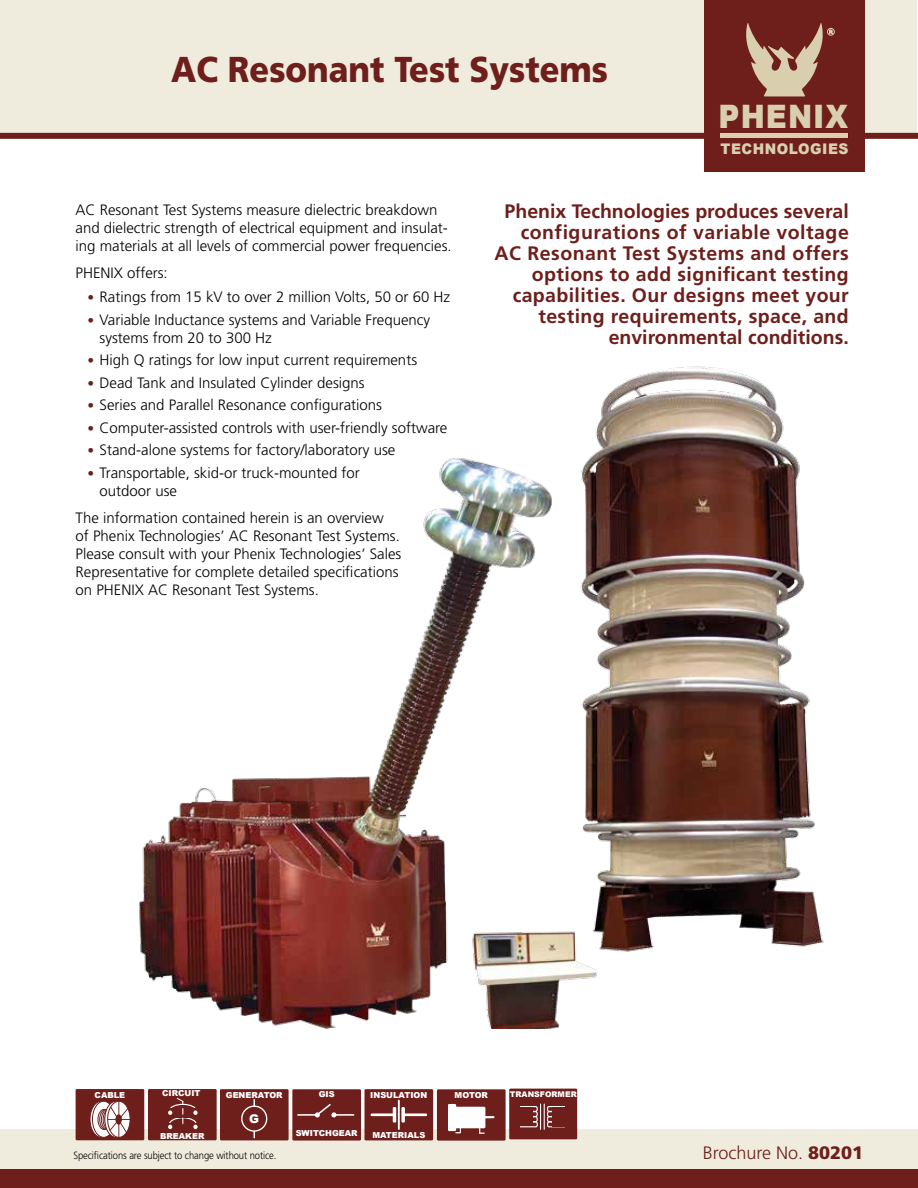
<style>
.page{position:relative;width:918px;height:1188px;background:#fff}
.page>*{position:absolute;margin:0;border:0;box-sizing:border-box;transform-origin:0 0}
.t1{font:900 36px "Frutiger";color:#6e1f1b;scale:.9 1}
.t2{font:900 32.4px "Arial";letter-spacing:.035em;color:#d9cfaf;scale:.9 1}
.t3{font:700 19.5px/21px "Frutiger";letter-spacing:.02em;color:#6e1f1b;text-align:right}
.t4{font:300 18px "Frutiger";color:#6e1f1b}
.t5{font:300 15px/18px "Frutiger";color:#000}
.t6{font:900 14.7px "Arial";letter-spacing:.035em;color:#d9cfaf;scale:.94 1}
.t7{font:900 12px "Arial";color:#fff}
.t8{font:300 10.5px "Frutiger";letter-spacing:-.01em;color:#000;scale:.9 1}
.t9{font:900 8.25px "Arial";color:#fff}
.t10{font:900 7.8px "Arial";color:#fff}
.s1{font-size:13.5px;color:#6e1f1b}
.s2{font-weight:900}
</style>
<div class="page">
<div style="left:1px;top:1px;width:916px;height:132px;background:#f0ecdd"></div>
<div style="left:0;top:133px;width:918px;height:6px;background:#6e1f1b"></div>
<div style="left:0;top:1130px;width:918px;height:46px;background:#f0ecdd"></div>
<div style="left:0;top:1170px;width:918px;height:18px;background:#6e1f1b"></div>
<div style="left:704px;top:0;width:161px;height:172px;background:#6e1f1b"></div>
<div style="left:827px;top:28px;width:8px;height:8px;border:1px solid #d9cfaf;border-radius:50%"></div>
<svg style="left:746px;top:23px;width:87px;height:73px"></svg>
<hr style="left:721px;top:134px;width:127px;height:4px;background:#d9cfaf">
<div style="left:76px;top:1089px;width:68px;height:51px;background:#6e1f1b"></div>
<svg style="left:90px;top:1101px;width:22px;height:36px"></svg>
<div style="left:90px;top:1101px;width:23px;height:37px;border:1px solid #6e1f1b;border-radius:50%"></div>
<svg style="left:92px;top:1101px;width:23px;height:36px"></svg>
<div style="left:92px;top:1101px;width:23px;height:37px;border:1px solid #6e1f1b;border-radius:50%"></div>
<div style="left:98px;top:1109px;width:13px;height:21px;border:1px solid #6e1f1b;border-radius:50%"></div>
<div style="left:99px;top:1109px;width:13px;height:21px;border:1px solid #6e1f1b;border-radius:50%"></div>
<svg style="left:101px;top:1109px;width:13px;height:21px"></svg>
<div style="left:101px;top:1109px;width:13px;height:21px;border:1px solid #6e1f1b;border-radius:50%"></div>
<div style="left:103px;top:1109px;width:13px;height:21px;border:1px solid #6e1f1b;border-radius:50%"></div>
<svg style="left:105px;top:1101px;width:22px;height:36px"></svg>
<div style="left:105px;top:1101px;width:23px;height:37px;border:1px solid #6e1f1b;border-radius:50%"></div>
<svg style="left:108px;top:1101px;width:22px;height:36px"></svg>
<div style="left:107px;top:1101px;width:23px;height:37px;border:1px solid #6e1f1b;border-radius:50%"></div>
<hr style="left:118px;top:1099px;width:1px;height:40px;background:#6e1f1b">
<svg style="left:110px;top:1103px;width:20px;height:34px"></svg>
<hr style="left:108px;top:1119px;width:31px;height:1px;background:#6e1f1b">
<div style="left:220px;top:1089px;width:69px;height:51px;background:#6e1f1b"></div>
<div style="left:241px;top:1105px;width:26px;height:27px;border:1px solid #fff;border-radius:50%"></div>
<div style="left:292px;top:1089px;width:69px;height:52px;background:#6e1f1b"></div>
<hr style="left:297px;top:1114px;width:22px;height:2px;background:#fff">
<svg style="left:315px;top:1104px;width:21px;height:13px"></svg>
<hr style="left:333px;top:1114px;width:21px;height:2px;background:#fff">
<div style="left:364px;top:1089px;width:69px;height:51px;background:#6e1f1b"></div>
<hr style="left:371px;top:1113px;width:25px;height:3px;background:#fff">
<hr style="left:393px;top:1107px;width:3px;height:16px;background:#fff">
<hr style="left:402px;top:1113px;width:25px;height:3px;background:#fff">
<svg style="left:401px;top:1107px;width:4px;height:16px"></svg>
<hr style="left:398px;top:1100px;width:2px;height:30px;background:#fff">
<div style="left:437px;top:1089px;width:69px;height:52px;background:#6e1f1b"></div>
<div style="left:448px;top:1104px;width:8px;height:27px;background:#fff"></div>
<div style="left:451px;top:1107px;width:34px;height:21px;background:#fff"></div>
<svg style="left:485px;top:1116px;width:10px;height:2px"></svg>
<svg style="left:455px;top:1128px;width:6px;height:5px"></svg>
<svg style="left:479px;top:1128px;width:6px;height:6px"></svg>
<div style="left:148px;top:1089px;width:69px;height:51px;background:#6e1f1b"></div>
<div style="left:169px;top:1104px;width:28px;height:13px;border:1px solid #fff;border-radius:50%"></div>
<div style="left:169px;top:1117px;width:28px;height:14px;border:1px solid #fff;border-radius:50%"></div>
<div style="left:165px;top:1108px;width:36px;height:9px;background:#6e1f1b"></div>
<div style="left:164px;top:1123px;width:35px;height:9px;background:#6e1f1b"></div>
<svg style="left:193px;top:1125px;width:5px;height:4px"></svg>
<svg style="left:193px;top:1110px;width:5px;height:5px"></svg>
<svg style="left:168px;top:1098px;width:15px;height:31px"></svg>
<div style="left:509px;top:1089px;width:68px;height:50px;background:#6e1f1b"></div>
<svg style="left:520px;top:1103px;width:45px;height:27px"></svg>
<img style="left:580px;top:366px;width:244px;height:586px">
<img style="left:139px;top:458px;width:413px;height:571px">
<img style="left:464px;top:927px;width:139px;height:102px">
<h1 class="t1" style="left:171px;top:48px;width:487px">AC Resonant Test Systems</h1>
<h2 class="t2" style="left:719px;top:93px;width:146px">PHENIX</h2>
<p class="t6" style="left:721px;top:138px;width:138px">TECHNOLOGIES</p>
<p class="t5" style="left:76px;top:201px;width:378px">AC Resonant Test Systems measure dielectric breakdown and dielectric strength of electrical equipment and insulat&shy;ing materials at all levels of commercial power frequencies.</p>
<p class="t5" style="left:76px;top:264px;width:94px">PHENIX offers:</p>
<p class="t5" style="left:88px;top:288px;width:364px"><span class="s1">•</span> Ratings from 15 kV to over 2 million Volts, 50 or 60 Hz</p>
<p class="t5" style="left:100px;top:311px;width:332px;text-indent:-12px"><span class="s1">•</span> Variable Inductance systems and Variable Frequency systems from 20 to 300 Hz</p>
<p class="t5" style="left:88px;top:351px;width:331px"><span class="s1">•</span> High Q ratings for low input current requirements</p>
<p class="t5" style="left:88px;top:374px;width:279px"><span class="s1">•</span> Dead Tank and Insulated Cylinder designs</p>
<p class="t5" style="left:88px;top:396px;width:296px"><span class="s1">•</span> Series and Parallel Resonance configurations</p>
<p class="t5" style="left:88px;top:419px;width:361px"><span class="s1">•</span> Computer-assisted controls with user-friendly software</p>
<p class="t5" style="left:88px;top:441px;width:309px"><span class="s1">•</span> Stand-alone systems for factory/laboratory use</p>
<p class="t5" style="left:100px;top:464px;width:262px;text-indent:-12px"><span class="s1">•</span> Transportable, skid-or truck-mounted for outdoor use</p>
<p class="t5" style="left:76px;top:509px;width:327px">The information contained herein is an overview<br>of Phenix Technologies’ AC Resonant Test Systems.<br>Please consult with your Phenix Technologies’ Sales Representative for complete detailed specifications on PHENIX AC Resonant Test Systems.</p>
<p class="t3" style="left:495px;top:200px;width:356px">Phenix Technologies produces several configurations of variable voltage AC Resonant Test Systems and offers options to add significant testing capabilities. Our designs meet your testing requirements, space, and environmental conditions.</p>
<p class="t9" style="left:95px;top:1090px;width:32px">CABLE</p>
<p class="t9" style="left:162px;top:1089px;width:40px">CIRCUIT</p>
<p class="t9" style="left:455px;top:1091px;width:35px">MOTOR</p>
<p class="t9" style="left:160px;top:1131px;width:46px">BREAKER</p>
<p class="t9" style="left:226px;top:1091px;width:58px">GENERATOR</p>
<p class="t9" style="left:319px;top:1090px;width:18px">GIS</p>
<p class="t9" style="left:296px;top:1129px;width:63px">SWITCHGEAR</p>
<p class="t9" style="left:370px;top:1091px;width:59px">INSULATION</p>
<p class="t9" style="left:372px;top:1130px;width:55px">MATERIALS</p>
<p class="t7" style="left:249px;top:1112px;width:11px">G</p>
<p class="t10" style="left:510px;top:1090px;width:68px">TRANSFORMER</p>
<p class="t8" style="left:73px;top:1149px;width:227px">Specifications are subject to change without notice.</p>
<p class="t4" style="left:703px;top:1142px;width:162px">Brochure No. <span class="s2">80201</span></p>
</div>
